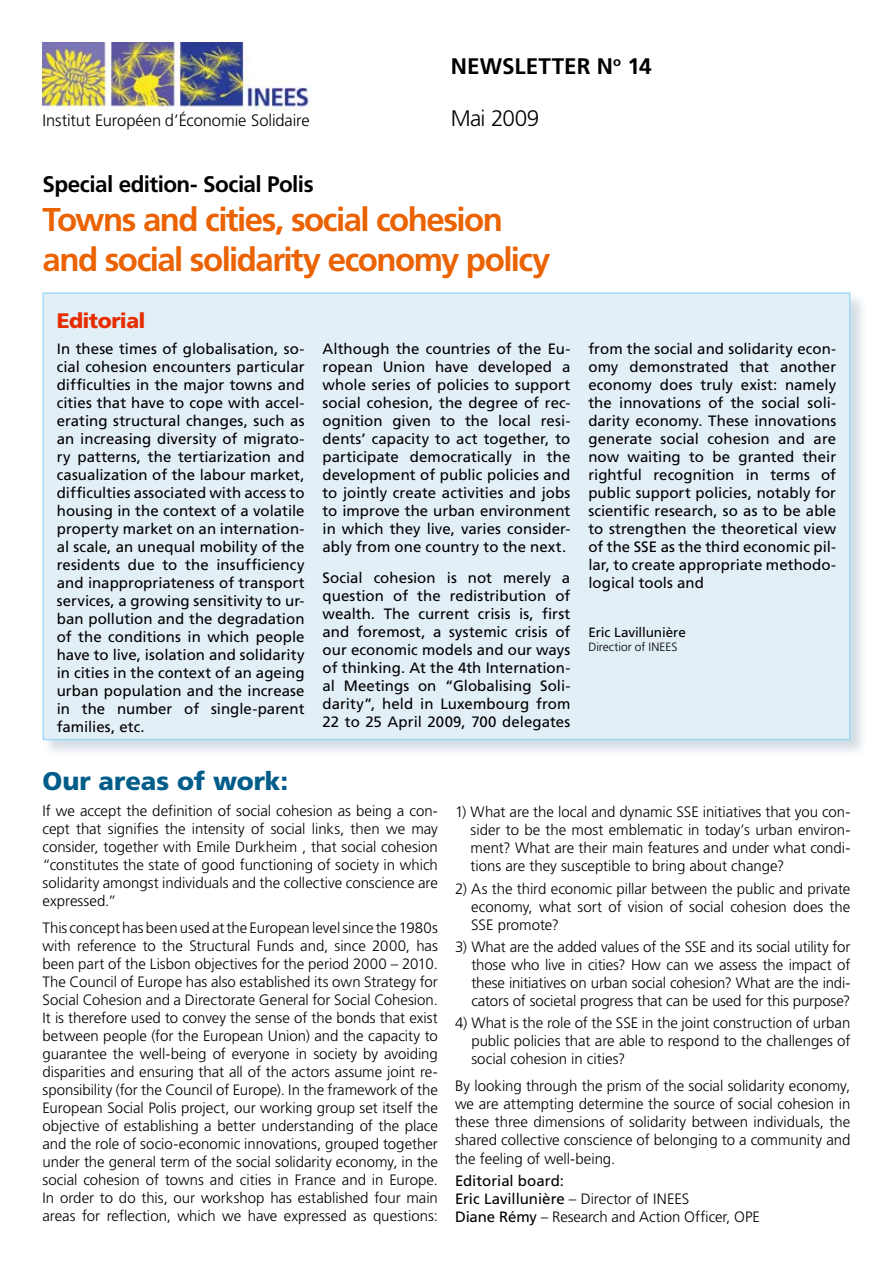
<style>
.page{position:relative;width:893px;height:1263px;background:#fff}
.page>*{position:absolute;margin:0;border:0;box-sizing:border-box;transform-origin:0 0}
.t1{font:700 33px/39.6px "Frutiger";letter-spacing:-.045em;color:#eb6200}
.t2{font:900 25.5px "Frutiger";color:#005c89}
.t3{font:700 22.5px "Frutiger";letter-spacing:-.02em;color:#000}
.t4{font:700 22.5px "Frutiger";color:#000}
.t5{font:300 22.5px "Frutiger";letter-spacing:-.025em;color:#000}
.t6{font:900 21px "Frutiger";letter-spacing:-.03em;color:#e72c00}
.t7{font:300 16.5px "Frutiger";letter-spacing:-.005em;color:#000}
.t8{font:300 15px/18px "Frutiger";letter-spacing:-.005em;color:#000;text-align:justify}
.t9{font:15px/18px "Frutiger";color:#000;text-align:justify}
.t10{font:13.5px "Frutiger";letter-spacing:-.01em;color:#000}
.t11{font:300 12px "Frutiger";color:#000}
.s1{font-weight:400}
</style>
<div class="page">
<img style="left:43px;top:43px;width:269px;height:68px">
<div style="left:42px;top:291px;width:833px;height:473px;background:#6b8ca6;opacity:.3"></div>
<div style="left:43px;top:293px;width:807px;height:446px;background:#e3eff6"></div>
<div style="left:43px;top:292px;width:807px;height:448px;border:2px solid #9fdaf7"></div>
<h3 class="t4" style="left:451px;top:53px;width:202px">NEWSLETTER N<sup>o</sup> 14</h3>
<p class="t7" style="left:43px;top:111px;width:269px">Institut Européen d’économie Solidaire</p>
<h3 class="t5" style="left:451px;top:106px;width:90px">Mai 2009</h3>
<h3 class="t3" style="left:43px;top:171px;width:273px">Special edition- Social Polis</h3>
<h1 class="t1" style="left:43px;top:200px;width:510px">Towns and cities, social cohesion and social solidarity economy policy</h1>
<h3 class="t6" style="left:57px;top:308px;width:90px">Editorial</h3>
<p class="t9" style="left:57px;top:340px;width:249px">In these times of globalisation, so&shy;cial cohesion encounters particular difficulties in the major towns and cities that have to cope with accel&shy;erating structural changes, such as an increasing diversity of migrato&shy;ry patterns, the tertiarization and casualization of the labour market, difficulties associated with access to housing in the context of a volatile property market on an internation&shy;al scale, an unequal mobility of the residents due to the insufficiency and inappropriateness of transport services, a growing sensitivity to ur&shy;ban pollution and the degradation of the conditions in which people have to live, isolation and solidarity in cities in the context of an ageing urban population and the increase in the number of single-parent families, etc.</p>
<p class="t9" style="left:323px;top:339px;width:249px">Although the countries of the Eu&shy;ropean Union have developed a whole series of policies to support social cohesion, the degree of rec&shy;ognition given to the local resi&shy;dents’ capacity to act together, to participate democratically in the development of public policies and to jointly create activities and jobs to improve the urban environment in which they live, varies consider&shy;ably from one country to the next.</p>
<p class="t9" style="left:323px;top:568px;width:249px">Social cohesion is not merely a question of the redistribution of wealth. The current crisis is, first and foremost, a systemic crisis of our economic models and our ways of thinking. At the 4th Internation&shy;al Meetings on “Globalising Soli&shy;darity”, held in Luxembourg from 22 to 25 April 2009, 700 delegates</p>
<p class="t9" style="left:588px;top:339px;width:249px">from the social and solidarity econ&shy;omy demonstrated that another economy does truly exist: namely the innovations of the social soli&shy;darity economy. These innovations generate social cohesion and are now waiting to be granted their rightful recognition in terms of public support policies, notably for scientific research, so as to be able to strengthen the theoretical view of the SSE as the third economic pil&shy;lar, to create appropriate methodo&shy;logical tools and</p>
<p class="t10" style="left:588px;top:624px;width:99px">Eric Lavillunière</p>
<p class="t11" style="left:588px;top:640px;width:91px">Directior of INEES</p>
<h2 class="t2" style="left:43px;top:765px;width:247px">Our areas of work:</h2>
<p class="t8" style="left:43px;top:802px;width:397px">If we accept the definition of social cohesion as being a con&shy;cept that signifies the intensity of social links, then we may consider, together with Emile Durkheim , that social cohesion “constitutes the state of good functioning of society in which solidarity amongst individuals and the collective conscience are expressed.”</p>
<p class="t8" style="left:43px;top:918px;width:397px">This concept has been used at the European level since the 1980s with reference to the Structural Funds and, since 2000, has been part of the Lisbon objectives for the period 2000 – 2010.<br>The Council of Europe has also established its own Strategy for Social Cohesion and a Directorate General for Social Cohesion.<br>It is therefore used to convey the sense of the bonds that exist between people (for the European Union) and the capacity to guarantee the well-being of everyone in society by avoiding disparities and ensuring that all of the actors assume joint re&shy;sponsibility (for the Council of Europe). In the framework of the European Social Polis project, our working group set itself the objective of establishing a better understanding of the place and the role of socio-economic innovations, grouped together under the general term of the social solidarity economy, in the social cohesion of towns and cities in France and in Europe.<br>In order to do this, our workshop has established four main areas for reflection, which we have expressed as questions:</p>
<p class="t8" style="left:471px;top:803px;width:381px;text-indent:-16px">1) What are the local and dynamic SSE initiatives that you con&shy;sider to be the most emblematic in today’s urban environ&shy;ment? What are their main features and under what condi&shy;tions are they susceptible to bring about change?</p>
<p class="t8" style="left:471px;top:879px;width:381px;text-indent:-16px">2) As the third economic pillar between the public and private economy, what sort of vision of social cohesion does the SSE promote?</p>
<p class="t8" style="left:471px;top:937px;width:381px;text-indent:-16px">3) What are the added values of the SSE and its social utility for those who live in cities? How can we assess the impact of these initiatives on urban social cohesion? What are the indi&shy;cators of societal progress that can be used for this purpose?</p>
<p class="t8" style="left:471px;top:1014px;width:381px;text-indent:-16px">4) What is the role of the SSE in the joint construction of urban public policies that are able to respond to the challenges of social cohesion in cities?</p>
<p class="t8" style="left:455px;top:1076px;width:397px">By looking through the prism of the social solidarity economy, we are attempting determine the source of social cohesion in these three dimensions of solidarity between individuals, the shared collective conscience of belonging to a community and</p>
<p class="t8" style="left:455px;top:1150px;width:162px">the feeling of well-being.</p>
<p class="t8" style="left:455px;top:1172px;width:306px;text-align:left"><span class="s1">Editorial board:<br>Eric Lavillunière</span> – Director of INEES<br><span class="s1">Diane Rémy</span> – Research and Action Officer, OPE</p>
</div>
